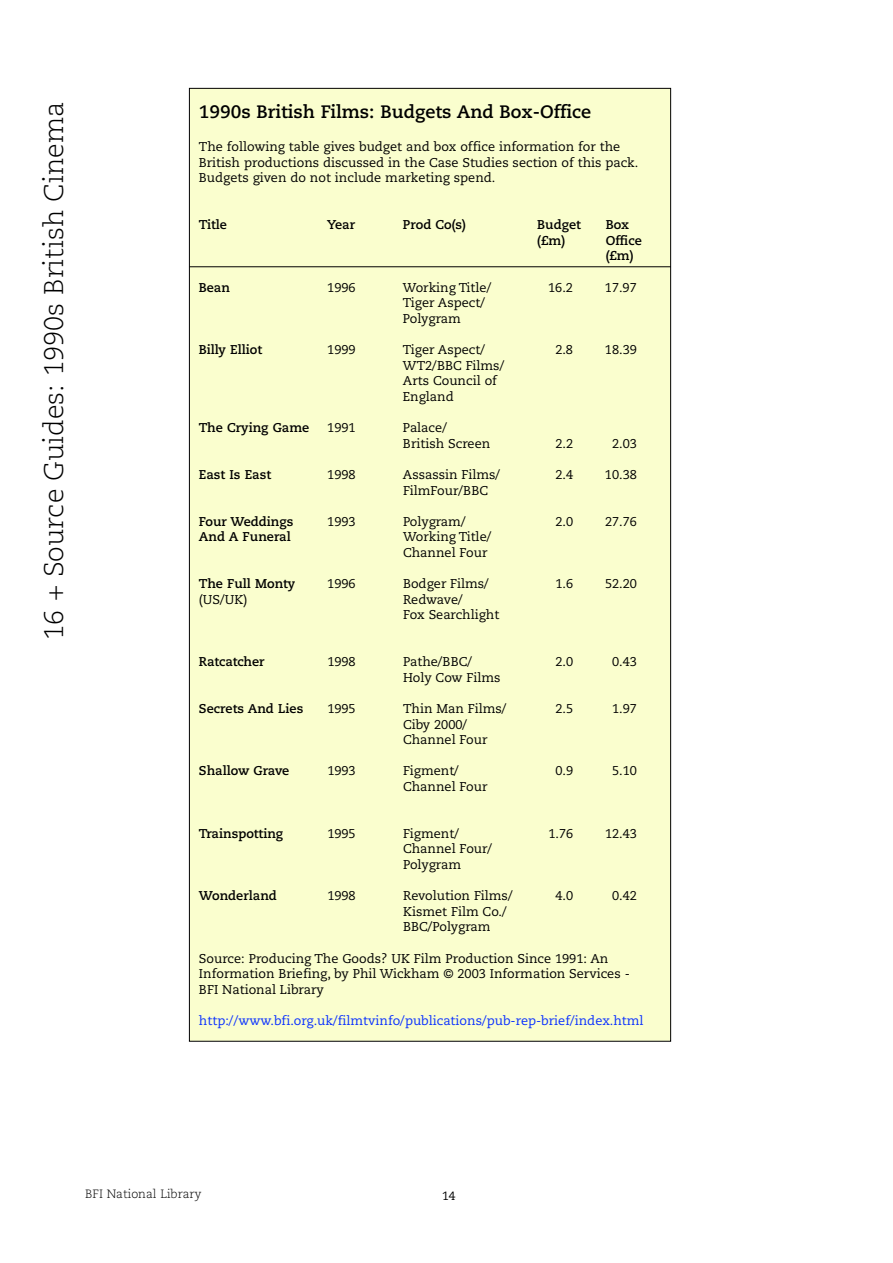
<style>
.page{position:relative;width:893px;height:1263px;background:#fff}
.page>*{position:absolute;margin:0;border:0;box-sizing:border-box;transform-origin:0 0}
.t1{font:300 27px "Caecilia";color:#000}
.t2{font:700 18px "Caecilia";color:#000}
.t3{font:12.75px/15.6px "Caecilia";color:#000}
.t4{font:700 12.75px/15.6px "Caecilia";color:#000}
.t5{font:12.75px "Caecilia";color:#0a31ff}
.t6{font:300 12px "Caecilia";color:#000}
.t7{font:12px "Caecilia";color:#000}
</style>
<div class="page">
<div style="left:190px;top:89px;width:480px;height:952px;background:#fafece"></div>
<svg style="left:189px;top:267px;width:482px;height:1px"></svg>
<h1 class="t1" style="left:43px;top:640px;width:540px;rotate:-90deg">16 + Source Guides: 1990s British Cinema</h1>
<h2 class="t2" style="left:199px;top:104px;width:394px">1990s British Films: Budgets And Box-Office</h2>
<p class="t3" style="left:199px;top:140px;width:441px">The following table gives budget and box office information for the<br>British productions discussed in the Case Studies section of this pack.<br>Budgets given do not include marketing spend.</p>
<p class="t4" style="left:199px;top:218px;width:30px">Title</p>
<p class="t4" style="left:327px;top:218px;width:30px">Year</p>
<p class="t4" style="left:403px;top:218px;width:65px">Prod Co(s)</p>
<p class="t4" style="left:537px;top:218px;width:45px">Budget</p>
<p class="t4" style="left:606px;top:218px;width:25px">Box</p>
<p class="t4" style="left:537px;top:234px;width:29px">(£m)</p>
<p class="t4" style="left:606px;top:234px;width:38px">Office (£m)</p>
<p class="t4" style="left:199px;top:281px;width:33px">Bean</p>
<p class="t3" style="left:327px;top:281px;width:30px">1996</p>
<p class="t3" style="left:403px;top:281px;width:90px">Working Title/</p>
<p class="t3" style="left:548px;top:281px;width:26px">16.2</p>
<p class="t3" style="left:605px;top:281px;width:33px">17.97</p>
<p class="t3" style="left:403px;top:296px;width:84px">Tiger Aspect/<br>Polygram</p>
<p class="t4" style="left:199px;top:343px;width:65px">Billy Elliot</p>
<p class="t3" style="left:327px;top:343px;width:30px">1999</p>
<p class="t3" style="left:403px;top:343px;width:84px">Tiger Aspect/</p>
<p class="t3" style="left:555px;top:343px;width:19px">2.8</p>
<p class="t3" style="left:605px;top:343px;width:33px">18.39</p>
<p class="t3" style="left:403px;top:359px;width:103px">WT2/BBC Films/<br>Arts Council of<br>England</p>
<p class="t4" style="left:199px;top:421px;width:112px">The Crying Game</p>
<p class="t3" style="left:327px;top:421px;width:30px">1991</p>
<p class="t3" style="left:403px;top:421px;width:89px">Palace/<br>British Screen</p>
<p class="t3" style="left:555px;top:437px;width:19px">2.2</p>
<p class="t3" style="left:612px;top:437px;width:26px">2.03</p>
<p class="t4" style="left:199px;top:468px;width:74px">East Is East</p>
<p class="t3" style="left:327px;top:468px;width:30px">1998</p>
<p class="t3" style="left:403px;top:468px;width:99px">Assassin Films/</p>
<p class="t3" style="left:555px;top:468px;width:19px">2.4</p>
<p class="t3" style="left:605px;top:468px;width:33px">10.38</p>
<p class="t3" style="left:403px;top:483px;width:87px">FilmFour/BBC</p>
<p class="t4" style="left:199px;top:515px;width:96px">Four Weddings</p>
<p class="t3" style="left:327px;top:515px;width:30px">1993</p>
<p class="t3" style="left:403px;top:515px;width:64px">Polygram/</p>
<p class="t3" style="left:555px;top:515px;width:19px">2.0</p>
<p class="t3" style="left:605px;top:515px;width:33px">27.76</p>
<p class="t4" style="left:199px;top:530px;width:93px">And A Funeral</p>
<p class="t3" style="left:403px;top:530px;width:90px">Working Title/<br>Channel Four</p>
<p class="t4" style="left:199px;top:577px;width:98px">The Full Monty</p>
<p class="t3" style="left:327px;top:577px;width:30px">1996</p>
<p class="t3" style="left:403px;top:577px;width:87px">Bodger Films/</p>
<p class="t3" style="left:555px;top:577px;width:19px">1.6</p>
<p class="t3" style="left:605px;top:577px;width:33px">52.20</p>
<p class="t3" style="left:199px;top:593px;width:50px">(US/UK)</p>
<p class="t3" style="left:403px;top:593px;width:98px">Redwave/<br>Fox Searchlight</p>
<p class="t4" style="left:199px;top:655px;width:67px">Ratcatcher</p>
<p class="t3" style="left:327px;top:655px;width:30px">1998</p>
<p class="t3" style="left:403px;top:655px;width:71px">Pathe/BBC/</p>
<p class="t3" style="left:555px;top:655px;width:19px">2.0</p>
<p class="t3" style="left:612px;top:655px;width:26px">0.43</p>
<p class="t3" style="left:403px;top:671px;width:99px">Holy Cow Films</p>
<p class="t4" style="left:199px;top:702px;width:106px">Secrets And Lies</p>
<p class="t3" style="left:327px;top:702px;width:30px">1995</p>
<p class="t3" style="left:403px;top:702px;width:105px">Thin Man Films/</p>
<p class="t3" style="left:555px;top:702px;width:19px">2.5</p>
<p class="t3" style="left:612px;top:702px;width:26px">1.97</p>
<p class="t3" style="left:403px;top:717px;width:86px">Ciby 2000/<br>Channel Four</p>
<p class="t4" style="left:199px;top:764px;width:92px">Shallow Grave</p>
<p class="t3" style="left:327px;top:764px;width:30px">1993</p>
<p class="t3" style="left:403px;top:764px;width:57px">Figment/</p>
<p class="t3" style="left:555px;top:764px;width:19px">0.9</p>
<p class="t3" style="left:612px;top:764px;width:26px">5.10</p>
<p class="t3" style="left:403px;top:780px;width:86px">Channel Four</p>
<p class="t4" style="left:199px;top:827px;width:86px">Trainspotting</p>
<p class="t3" style="left:327px;top:827px;width:30px">1995</p>
<p class="t3" style="left:403px;top:827px;width:57px">Figment/</p>
<p class="t3" style="left:548px;top:827px;width:26px">1.76</p>
<p class="t3" style="left:605px;top:827px;width:33px">12.43</p>
<p class="t3" style="left:403px;top:842px;width:91px">Channel Four/<br>Polygram</p>
<p class="t4" style="left:199px;top:889px;width:79px">Wonderland</p>
<p class="t3" style="left:327px;top:889px;width:30px">1998</p>
<p class="t3" style="left:403px;top:889px;width:111px">Revolution Films/</p>
<p class="t3" style="left:555px;top:889px;width:19px">4.0</p>
<p class="t3" style="left:612px;top:889px;width:26px">0.42</p>
<p class="t3" style="left:403px;top:905px;width:105px">Kismet Film Co./<br>BBC/Polygram</p>
<p class="t3" style="left:199px;top:951px;width:432px">Source: Producing The Goods? UK Film Production Since 1991: An<br>Information Briefing, by Phil Wickham © 2003 Information Services -<br>BFI National Library</p>
<p class="t5" style="left:199px;top:1015px;width:446px">http://www.bfi.org.uk/filmtvinfo/publications/pub-rep-brief/index.html</p>
<p class="t6" style="left:85px;top:1189px;width:118px">BFI National Library</p>
<p class="t7" style="left:442px;top:1191px;width:15px">14</p>
</div>
